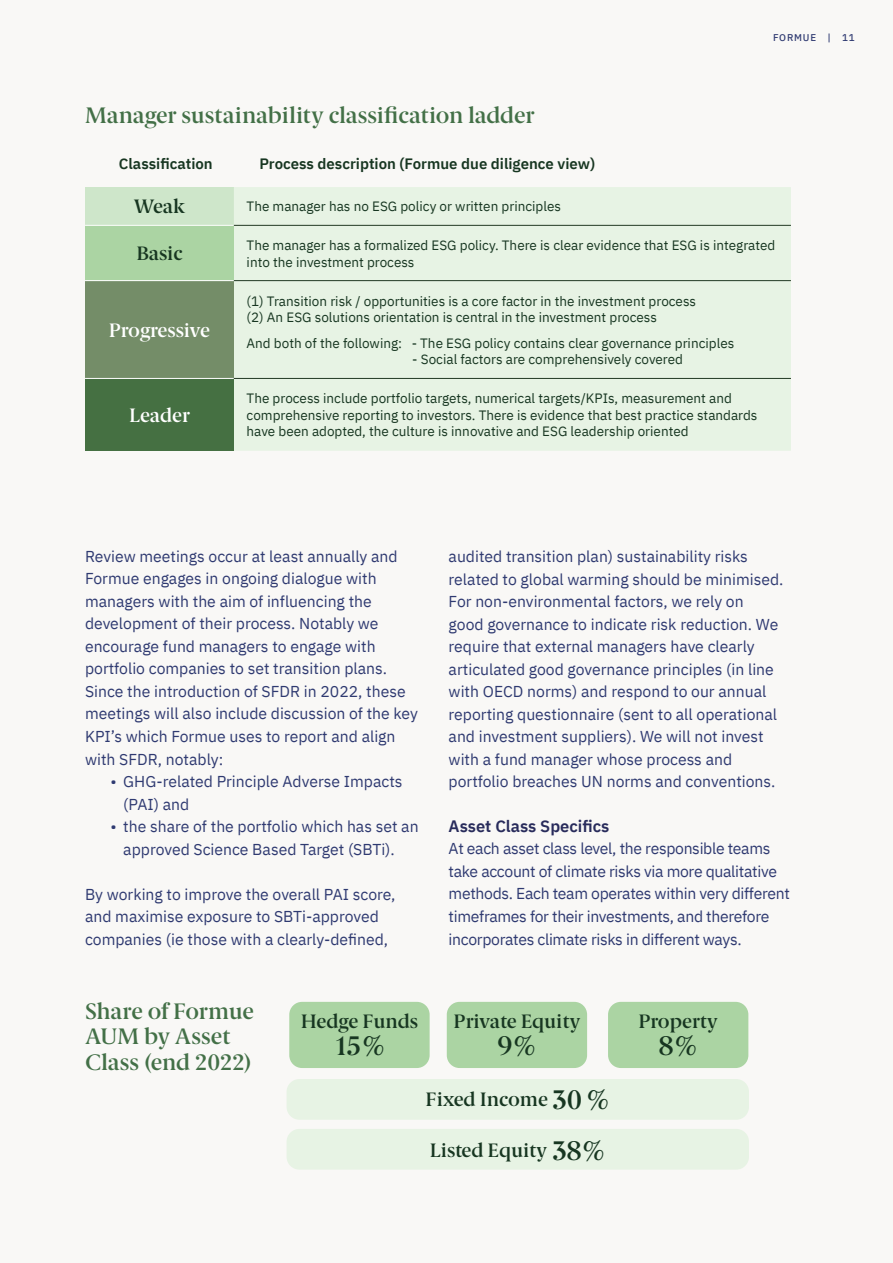
<style>
.page{position:relative;width:893px;height:1263px;background:#f9f8f6}
.page>*{position:absolute;margin:0;border:0;box-sizing:border-box;transform-origin:0 0}
.t1{font:27px "Berlingske Serif D Bd";color:#173621}
.t2{font:22.5px/25.5px "Berlingske Serif D Bd";letter-spacing:-.005em;color:#437047}
.t3{font:19.5px "Berlingske Serif D Bd";color:#173621}
.t4{font:19.5px "Berlingske Serif D Bd";color:#fff}
.t5{font:600 16.5px "IBM Plex Sans";color:#282b5b}
.t6{font:15.75px/22.5px "IBM Plex Sans";color:#2f3a71}
.t7{font:15.75px/22.5px "IBM Plex Sans";letter-spacing:-.02em;color:#2f3a71}
.t8{font:600 15px "IBM Plex Sans";color:#173621}
.t9{font:13.5px/16.5px "IBM Plex Sans";color:#173621}
.t10{font:500 9.75px "IBM Plex Sans";letter-spacing:.08em;color:#2f3a71}
.s1{font-size:27px}
</style>
<div class="page">
<div style="left:85px;top:187px;width:149px;height:38px;background:#cee6ca"></div>
<div style="left:234px;top:187px;width:557px;height:264px;background:#e7f3e4"></div>
<div style="left:85px;top:225px;width:149px;height:56px;background:#abd4a3"></div>
<div style="left:85px;top:281px;width:149px;height:97px;background:#748d68"></div>
<div style="left:85px;top:378px;width:149px;height:73px;background:#457042"></div>
<hr style="left:85px;top:225px;width:149px;height:1px;background:#fff">
<hr style="left:85px;top:280px;width:149px;height:1px;background:#fff">
<hr style="left:85px;top:378px;width:149px;height:1px;background:#fff">
<hr style="left:234px;top:225px;width:557px;height:1px;background:#223923">
<hr style="left:234px;top:280px;width:557px;height:1px;background:#223923">
<hr style="left:234px;top:378px;width:557px;height:1px;background:#223923">
<div style="left:287px;top:1129px;width:462px;height:40px;background:#e7f3e4;border-radius:13px"></div>
<div style="left:287px;top:1079px;width:462px;height:41px;background:#e7f3e4;border-radius:13px"></div>
<div style="left:289px;top:1002px;width:141px;height:66px;background:#abd4a3;border-radius:13px"></div>
<div style="left:447px;top:1002px;width:140px;height:66px;background:#abd4a3;border-radius:13px"></div>
<div style="left:608px;top:1002px;width:140px;height:66px;background:#abd4a3;border-radius:13px"></div>
<h2 class="t2" style="left:85px;top:103px;width:451px">Manager sustainability classification ladder</h2>
<p class="t10" style="left:773px;top:30px;width:83px">FORMUE | 11</p>
<p class="t8" style="left:119px;top:152px;width:95px">Classification</p>
<p class="t8" style="left:259px;top:152px;width:337px">Process description (Formue due diligence view)</p>
<p class="t3" style="left:134px;top:193px;width:52px">Weak</p>
<p class="t9" style="left:247px;top:197px;width:316px">The manager has no ESG policy or written principles</p>
<p class="t3" style="left:136px;top:240px;width:48px">Basic</p>
<p class="t9" style="left:247px;top:236px;width:530px">The manager has a formalized ESG policy. There is clear evidence that ESG is integrated into the investment process</p>
<p class="t4" style="left:109px;top:317px;width:103px">Progressive</p>
<p class="t4" style="left:129px;top:402px;width:62px">Leader</p>
<p class="t9" style="left:247px;top:291px;width:451px">(1) Transition risk / opportunities is a core factor in the investment process (2) An ESG solutions orientation is central in the investment process</p>
<p class="t9" style="left:247px;top:333px;width:489px">And both of the following: - The ESG policy contains clear governance principles</p>
<p class="t9" style="left:412px;top:350px;width:272px">- Social factors are comprehensively covered</p>
<p class="t9" style="left:247px;top:389px;width:512px">The process include portfolio targets, numerical targets/KPIs, measurement and comprehensive reporting to investors. There is evidence that best practice standards have been adopted, the culture is innovative and ESG leadership oriented</p>
<p class="t6" style="left:85px;top:544px;width:334px">Review meetings occur at least annually and Formue engages in ongoing dialogue with managers with the aim of influencing the development of their process. Notably we encourage fund managers to engage with portfolio companies to set transition plans.<br>Since the introduction of SFDR in 2022, these meetings will also include discussion of the key KPI’s which Formue uses to report and align with SFDR, notably:</p>
<p class="t6" style="left:123px;top:769px;width:281px;text-indent:-13px">• GHG-related Principle Adverse Impacts (PAI) and</p>
<p class="t6" style="left:123px;top:814px;width:297px;text-indent:-13px">• the share of the portfolio which has set an approved Science Based Target (SBTi).</p>
<p class="t6" style="left:85px;top:881px;width:312px">By working to improve the overall PAI score, and maximise exposure to SBTi-approved companies (ie those with a clearly-defined,</p>
<p class="t6" style="left:449px;top:544px;width:336px">audited transition plan) sustainability risks related to global warming should be minimised.<br>For non-environmental factors, we rely on<br>good governance to indicate risk reduction. We require that external managers have clearly articulated good governance principles (in line with OECD norms) and respond to our annual reporting questionnaire (sent to all operational and investment suppliers). We will not invest with a fund manager whose process and portfolio breaches UN norms and conventions.</p>
<p class="t5" style="left:449px;top:813px;width:162px">Asset Class Specifics</p>
<p class="t7" style="left:449px;top:836px;width:343px">At each asset class level, the responsible teams take account of climate risks via more qualitative methods. Each team operates within very different timeframes for their investments, and therefore incorporates climate risks in different ways.</p>
<h2 class="t2" style="left:85px;top:998px;width:170px">Share of Formue<br>AUM by Asset<br>Class (end 2022)</h2>
<p class="t3" style="left:301px;top:1008px;width:119px">Hedge Funds</p>
<h1 class="t1" style="left:334px;top:1027px;width:53px">15%</h1>
<p class="t3" style="left:453px;top:1008px;width:128px">Private Equity</p>
<h1 class="t1" style="left:497px;top:1027px;width:41px">9%</h1>
<p class="t3" style="left:426px;top:1085px;width:186px">Fixed Income <span class="s1">30 %</span></p>
<p class="t3" style="left:430px;top:1137px;width:177px">Listed Equity <span class="s1">38%</span></p>
<p class="t3" style="left:638px;top:1008px;width:81px">Property</p>
<h1 class="t1" style="left:658px;top:1027px;width:41px">8 %</h1>
</div>
